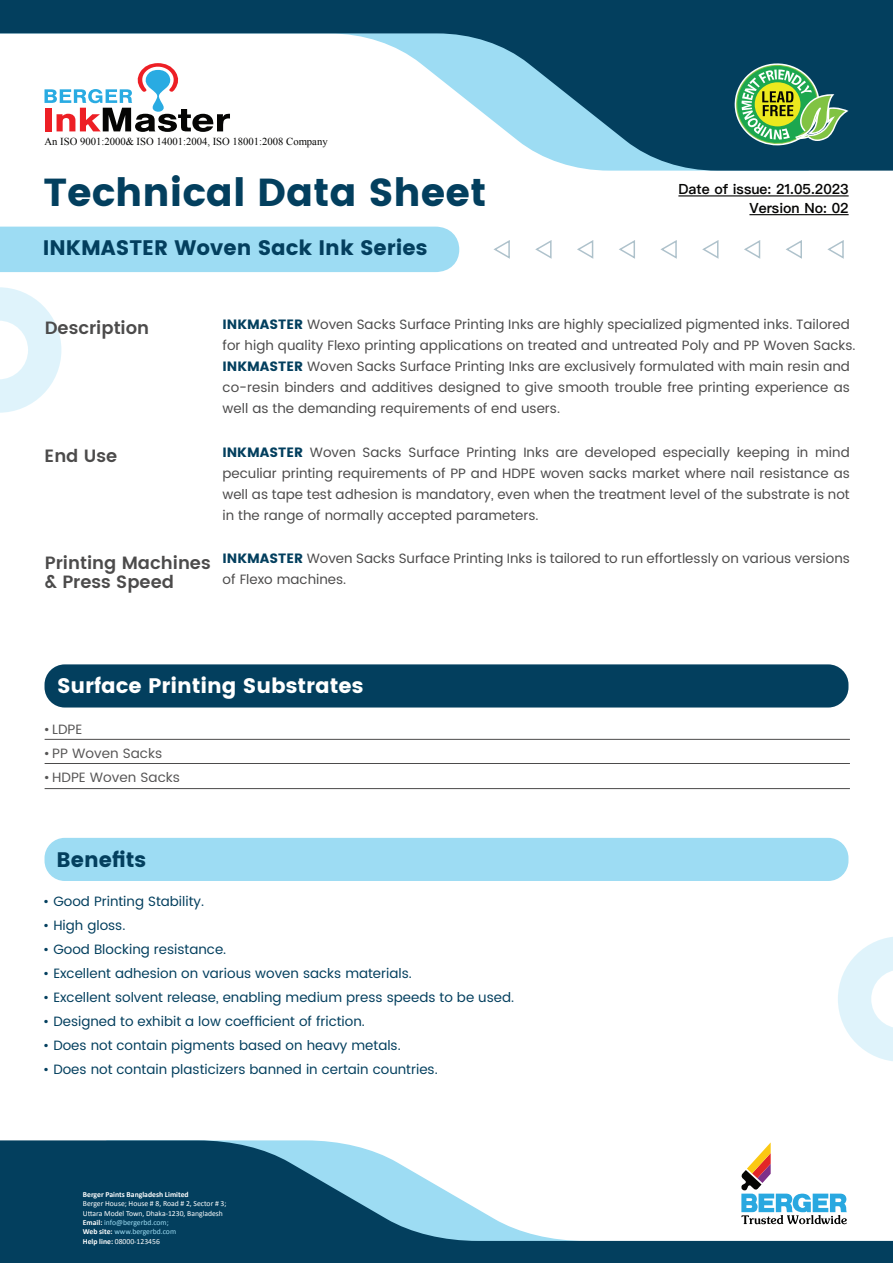
<style>
.page{position:relative;width:893px;height:1263px;background:#fff}
.page>*{position:absolute;margin:0;border:0;box-sizing:border-box;transform-origin:0 0}
.t1{font:700 39px "Poppins";color:#033f5e}
.t2{font:700 21px "Poppins";color:#033f5e}
.t3{font:700 21px "Poppins";color:#fff}
.t4{font:600 17.85px/19.5px "Poppins";color:#4c4b4b}
.t5{font:600 14.1px/18.8px "Ping Fang HK";color:#050504;text-align:right}
.t6{font:13.5px/21px "Poppins";color:#4c4b4b}
.t7{font:13.5px "Poppins";color:#033f5e}
.t8{font:10.65px "Times New Roman";color:#050504}
.t9{font:7.8px/9.3px "Calibri";color:#fff}
.t10{font:700 7.8px "Calibri";color:#fff}
.s1{font-weight:700;color:#033f5e}
.s2{font-weight:700}
.s3{color:#9ddcf3}
</style>
<div class="page">
<div style="left:45px;top:664px;width:803px;height:43px;background:#033f5e;border-radius:20px"></div>
<div style="left:45px;top:838px;width:803px;height:43px;background:#9ddcf3;border-radius:20px"></div>
<svg style="left:0;top:0;width:893px;height:171px"></svg>
<svg style="left:731px;top:59px;width:117px;height:90px;background:#558f65"></svg>
<div style="left:0;top:227px;width:459px;height:45px;background:#9ddcf3"></div>
<svg style="left:827px;top:240px;width:17px;height:19px"></svg>
<svg style="left:786px;top:240px;width:16px;height:19px"></svg>
<svg style="left:744px;top:240px;width:17px;height:19px"></svg>
<svg style="left:702px;top:240px;width:17px;height:19px"></svg>
<svg style="left:660px;top:240px;width:17px;height:19px"></svg>
<svg style="left:619px;top:240px;width:16px;height:19px"></svg>
<svg style="left:577px;top:240px;width:17px;height:19px"></svg>
<svg style="left:535px;top:240px;width:17px;height:19px"></svg>
<svg style="left:493px;top:240px;width:17px;height:19px"></svg>
<svg style="left:0;top:1140px;width:893px;height:123px;fill:#033f5e"></svg>
<svg style="left:740px;top:1142px;width:107px;height:83px"></svg>
<svg style="left:45px;top:63px;width:185px;height:69px"></svg>
<svg style="left:838px;top:937px;width:55px;height:124px"></svg>
<svg style="left:0;top:287px;width:61px;height:126px"></svg>
<hr style="left:678px;top:195px;width:171px;height:1px;background:#050504">
<hr style="left:749px;top:214px;width:100px;height:1px;background:#050504">
<hr style="left:45px;top:739px;width:805px;height:1px;background:#4c4b4b">
<hr style="left:45px;top:763px;width:805px;height:1px;background:#4c4b4b">
<hr style="left:45px;top:788px;width:805px;height:1px;background:#4c4b4b">
<p class="t8" style="left:45px;top:134px;width:285px">An ISO 9001:2000&amp; ISO 14001:2004, ISO 18001:2008 Company</p>
<h1 class="t1" style="left:43px;top:169px;width:444px">Technical Data Sheet</h1>
<h2 class="t2" style="left:43px;top:236px;width:386px">INKMASTER Woven Sack Ink Series</h2>
<p class="t5" style="left:678px;top:179px;width:172px">Date of issue: 21.05.2023<br>Version No: 02</p>
<h3 class="t4" style="left:45px;top:318px;width:106px">Description</h3>
<p class="t6" style="left:223px;top:314px;width:634px"><span class="s1">INKMASTER</span> Woven Sacks Surface Printing Inks are highly specialized pigmented inks. Tailored for high quality Flexo printing applications on treated and untreated Poly and PP Woven Sacks.<br><span class="s1">INKMASTER</span> Woven Sacks Surface Printing Inks are exclusively formulated with main resin and co-resin binders and additives designed to give smooth trouble free printing experience as well as the demanding requirements of end users.</p>
<h3 class="t4" style="left:45px;top:447px;width:74px">End Use</h3>
<p class="t6" style="left:222px;top:442px;width:629px;text-align:justify"><span class="s1">INKMASTER</span> Woven Sacks Surface Printing Inks are developed especially keeping in mind peculiar printing requirements of PP and HDPE woven sacks market where nail resistance as well as tape test adhesion is mandatory, even when the treatment level of the substrate is not in the range of normally accepted parameters.</p>
<h3 class="t4" style="left:45px;top:553px;width:167px">Printing Machines &amp; Press Speed</h3>
<p class="t6" style="left:223px;top:549px;width:629px"><span class="s1">INKMASTER</span> Woven Sacks Surface Printing Inks is tailored to run effortlessly on various versions of Flexo machines.</p>
<h2 class="t3" style="left:57px;top:673px;width:308px">Surface Printing Substrates</h2>
<p class="t6" style="left:43px;top:719px;width:41px">• LDPE</p>
<p class="t6" style="left:43px;top:743px;width:121px">• PP Woven Sacks</p>
<p class="t6" style="left:43px;top:767px;width:138px">• HDPE Woven Sacks</p>
<h2 class="t2" style="left:57px;top:847px;width:91px">Benefits</h2>
<p class="t7" style="left:43px;top:891px;width:162px">• Good Printing Stability.</p>
<p class="t7" style="left:43px;top:915px;width:84px">• High gloss.</p>
<p class="t7" style="left:43px;top:939px;width:185px">• Good Blocking resistance.</p>
<p class="t7" style="left:43px;top:963px;width:370px">• Excellent adhesion on various woven sacks materials.</p>
<p class="t7" style="left:43px;top:987px;width:472px">• Excellent solvent release, enabling medium press speeds to be used.</p>
<p class="t7" style="left:43px;top:1011px;width:323px">• Designed to exhibit a low coefficient of friction.</p>
<p class="t7" style="left:43px;top:1035px;width:359px">• Does not contain pigments based on heavy metals.</p>
<p class="t7" style="left:43px;top:1059px;width:396px">• Does not contain plasticizers banned in certain countries.</p>
<p class="t10" style="left:83px;top:1189px;width:107px">Berger Paints Bangladesh Limited</p>
<p class="t9" style="left:83px;top:1199px;width:145px">Berger House; House # 8, Road # 2, Sector # 3; Uttara Model Town, Dhaka-1230, Bangladesh <span class="s2">Email:</span> <span class="s3">info@bergerbd.com;<br></span><span class="s2">Web site:</span> <span class="s3">www.bergerbd.com<br></span><span class="s2">Help line:</span> 08000-123456</p>
</div>
